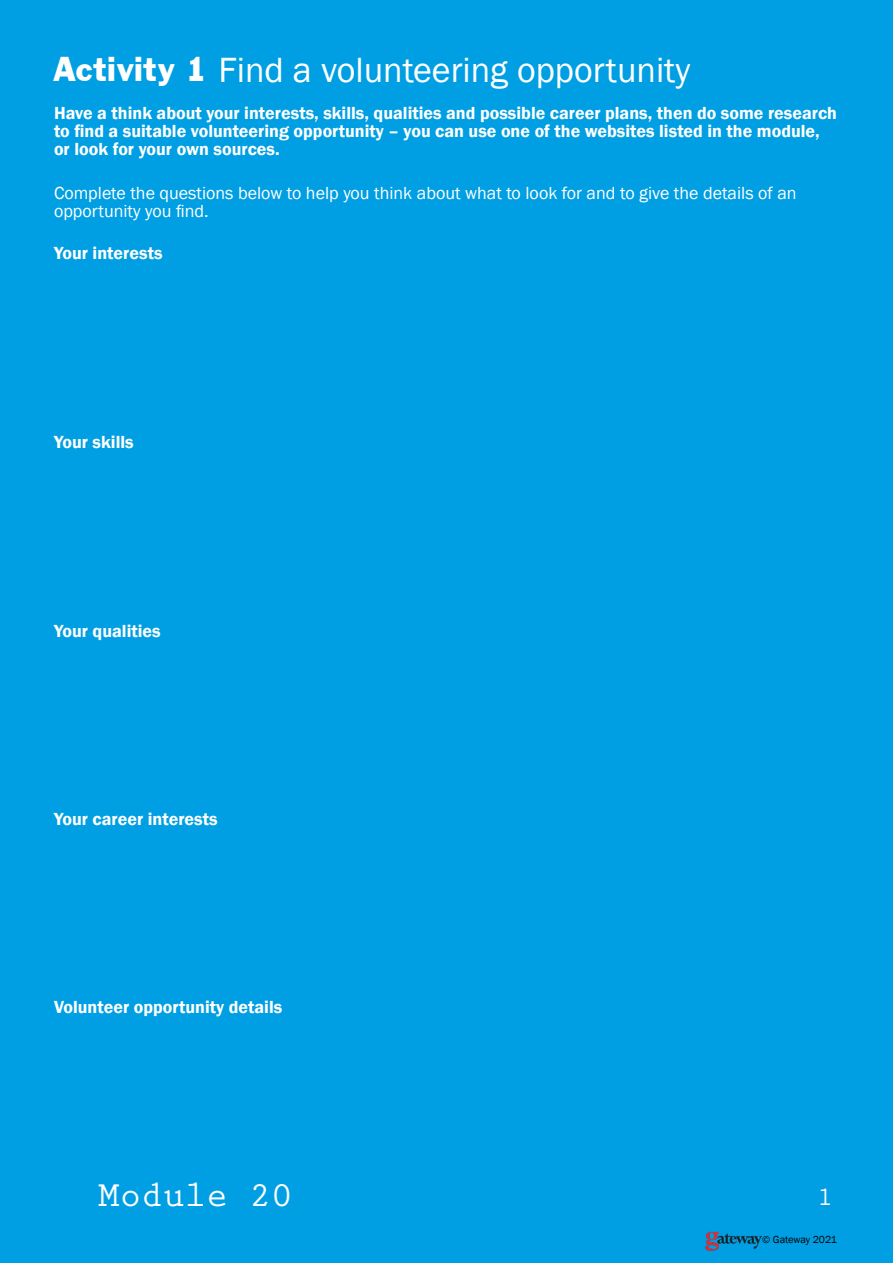
<style>
.page{position:relative;width:893px;height:1263px;background:#009fe3}
.page>*{position:absolute;margin:0;border:0;box-sizing:border-box;transform-origin:0 0}
.t1{font:36px "Franklin Gothic";color:#fff}
.t2{font:700 36px "Prestige Elite Std";color:#fff}
.t3{font:700 27px "Prestige Elite Std";color:#fff}
.t4{font:600 18px/18px "Franklin Gothic";color:#fff}
.t5{font:18px/18px "Franklin Gothic";color:#fff}
.t6{font:10.5px "Franklin Gothic";letter-spacing:-.01em;color:#000}
.s1{font-style:inherit}
</style>
<div class="page">
<img style="left:705px;top:1231px;width:57px;height:20px">
<h1 class="t1" style="left:53px;top:48px;width:638px"><span class="s1">Activity 1</span> Find a volunteering opportunity</h1>
<p class="t4" style="left:54px;top:104px;width:785px">Have a think about your interests, skills, qualities and possible career plans, then do some research to find a suitable volunteering opportunity – you can use one of the websites listed in the module, or look for your own sources.</p>
<p class="t5" style="left:54px;top:185px;width:744px">Complete the questions below to help you think about what to look for and to give the details of an opportunity you find.</p>
<p class="t4" style="left:54px;top:244px;width:110px">Your interests</p>
<p class="t4" style="left:54px;top:433px;width:81px">Your skills</p>
<p class="t4" style="left:54px;top:622px;width:108px">Your qualities</p>
<p class="t4" style="left:54px;top:810px;width:165px">Your career interests</p>
<p class="t4" style="left:54px;top:998px;width:230px">Volunteer opportunity details</p>
<h1 class="t2" style="left:98px;top:1176px;width:196px">Module 20</h1>
<h2 class="t3" style="left:817px;top:1182px;width:18px">1</h2>
<p class="t6" style="left:762px;top:1233px;width:76px">© Gateway 2021</p>
</div>
